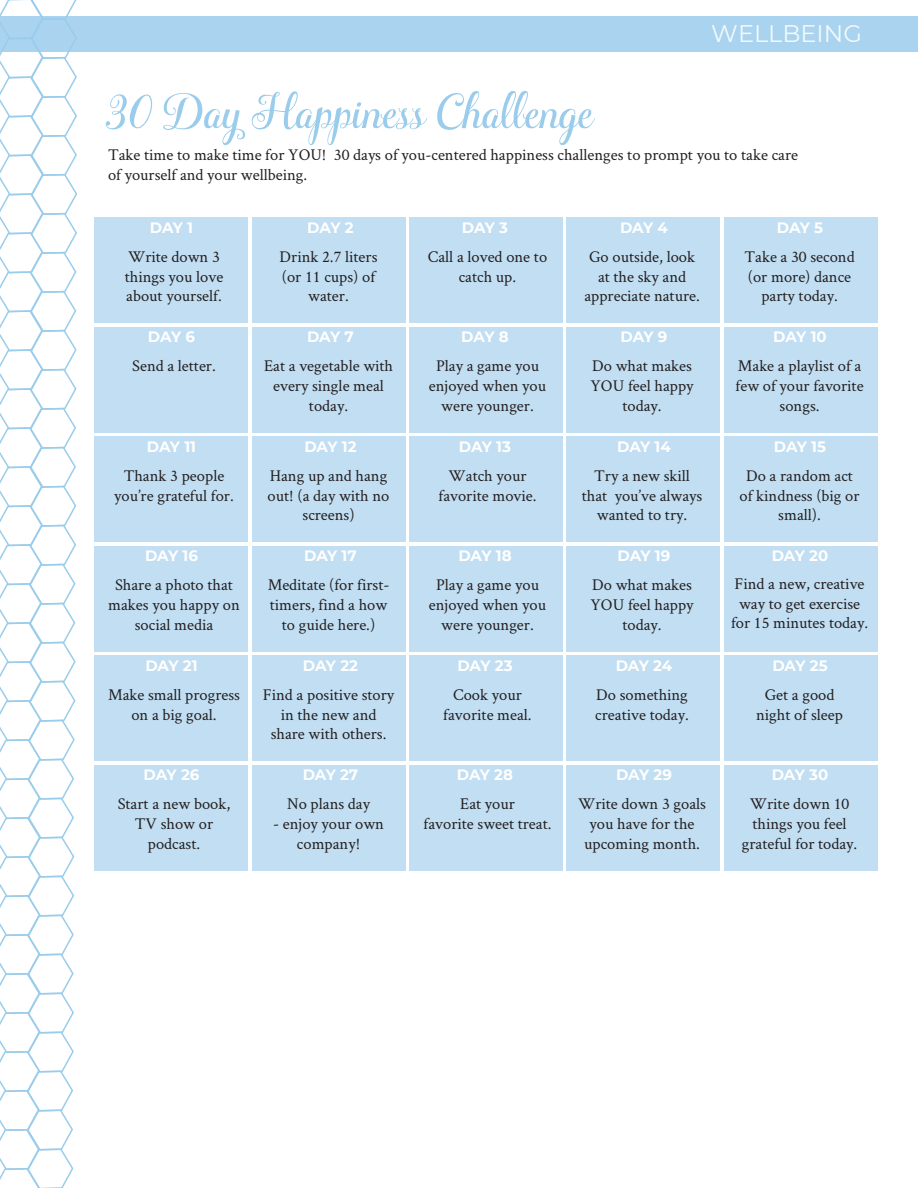
<style>
.page{position:relative;width:918px;height:1188px;background:#fff}
.page>*{position:absolute;margin:0;border:0;box-sizing:border-box;transform-origin:0 0}
.t1{font:54px "Ciao Bella";color:#9acceb}
.t2{font:24px "Montserrat";color:#fff}
.t3{font:16.5px/19.8px "Crimson Text";color:#231f20;text-align:center}
.t4{font:700 15px "Montserrat";letter-spacing:-.01em;color:#fff}
</style>
<div class="page">
<div style="left:0;top:16px;width:918px;height:36px;background:#a9d3ee"></div>
<svg style="left:0;top:0;width:77px;height:1188px"></svg>
<div style="left:94px;top:217px;width:154px;height:106px;background:#c1def2"></div>
<div style="left:94px;top:436px;width:154px;height:106px;background:#c1def2"></div>
<div style="left:94px;top:655px;width:154px;height:106px;background:#c1def2"></div>
<div style="left:94px;top:327px;width:154px;height:105px;background:#c1def2"></div>
<div style="left:94px;top:546px;width:154px;height:105px;background:#c1def2"></div>
<div style="left:94px;top:765px;width:154px;height:105px;background:#c1def2"></div>
<div style="left:409px;top:217px;width:154px;height:106px;background:#c1def2"></div>
<div style="left:409px;top:436px;width:154px;height:106px;background:#c1def2"></div>
<div style="left:409px;top:655px;width:154px;height:106px;background:#c1def2"></div>
<div style="left:409px;top:327px;width:154px;height:105px;background:#c1def2"></div>
<div style="left:409px;top:546px;width:154px;height:105px;background:#c1def2"></div>
<div style="left:409px;top:765px;width:154px;height:105px;background:#c1def2"></div>
<div style="left:252px;top:217px;width:154px;height:106px;background:#c1def2"></div>
<div style="left:252px;top:436px;width:154px;height:106px;background:#c1def2"></div>
<div style="left:252px;top:655px;width:154px;height:106px;background:#c1def2"></div>
<div style="left:252px;top:327px;width:154px;height:105px;background:#c1def2"></div>
<div style="left:252px;top:546px;width:154px;height:105px;background:#c1def2"></div>
<div style="left:252px;top:765px;width:154px;height:105px;background:#c1def2"></div>
<div style="left:566px;top:217px;width:154px;height:106px;background:#c1def2"></div>
<div style="left:566px;top:436px;width:154px;height:106px;background:#c1def2"></div>
<div style="left:566px;top:655px;width:154px;height:106px;background:#c1def2"></div>
<div style="left:566px;top:327px;width:154px;height:105px;background:#c1def2"></div>
<div style="left:566px;top:546px;width:154px;height:105px;background:#c1def2"></div>
<div style="left:566px;top:765px;width:154px;height:105px;background:#c1def2"></div>
<div style="left:724px;top:217px;width:154px;height:106px;background:#c1def2"></div>
<div style="left:724px;top:436px;width:154px;height:106px;background:#c1def2"></div>
<div style="left:724px;top:655px;width:154px;height:106px;background:#c1def2"></div>
<div style="left:724px;top:327px;width:154px;height:105px;background:#c1def2"></div>
<div style="left:724px;top:546px;width:154px;height:105px;background:#c1def2"></div>
<div style="left:724px;top:765px;width:154px;height:105px;background:#c1def2"></div>
<h2 class="t2" style="left:712px;top:17px;width:152px">WELLBEING</h2>
<p class="t1" style="left:107px;top:78px;width:487px">30 Day Happiness Challenge</p>
<p class="t3" style="left:108px;top:145px;width:692px;text-align:left">Take time to make time for YOU! 30 days of you-centered happiness challenges to prompt you to take care of yourself and your wellbeing.</p>
<p class="t4" style="left:150px;top:217px;width:45px">DAY 1</p>
<p class="t4" style="left:307px;top:217px;width:48px">DAY 2</p>
<p class="t4" style="left:462px;top:217px;width:48px">DAY 3</p>
<p class="t4" style="left:620px;top:217px;width:49px">DAY 4</p>
<p class="t4" style="left:777px;top:217px;width:48px">DAY 5</p>
<p class="t3" style="left:125px;top:246px;width:100px;text-align:left">Write down 3 things you love about yourself.</p>
<p class="t3" style="left:280px;top:246px;width:99px">Drink 2.7 liters</p>
<p class="t3" style="left:282px;top:266px;width:95px">(or 11 cups) of water.</p>
<p class="t3" style="left:428px;top:246px;width:121px">Call a loved one to catch up.</p>
<p class="t3" style="left:584px;top:246px;width:117px">Go outside, look at the sky and appreciate nature.</p>
<p class="t3" style="left:744px;top:246px;width:112px">Take a 30 second (or more) dance party today.</p>
<p class="t4" style="left:148px;top:326px;width:49px">DAY 6</p>
<p class="t4" style="left:307px;top:326px;width:48px">DAY 7</p>
<p class="t4" style="left:461px;top:326px;width:49px">DAY 8</p>
<p class="t4" style="left:620px;top:326px;width:49px">DAY 9</p>
<p class="t4" style="left:773px;top:326px;width:55px">DAY 10</p>
<p class="t3" style="left:132px;top:355px;width:85px">Send a letter.</p>
<p class="t3" style="left:264px;top:356px;width:131px">Eat a vegetable with every single meal today.</p>
<p class="t3" style="left:429px;top:356px;width:119px">Play a game you enjoyed when you were younger.</p>
<p class="t3" style="left:591px;top:356px;width:105px">Do what makes<br>YOU feel happy today.</p>
<p class="t3" style="left:736px;top:356px;width:130px">Make a playlist of a few of your favorite songs.</p>
<p class="t4" style="left:147px;top:436px;width:51px">DAY 11</p>
<p class="t4" style="left:304px;top:436px;width:54px">DAY 12</p>
<p class="t4" style="left:459px;top:436px;width:54px">DAY 13</p>
<p class="t4" style="left:617px;top:436px;width:55px">DAY 14</p>
<p class="t4" style="left:774px;top:436px;width:54px">DAY 15</p>
<p class="t3" style="left:114px;top:465px;width:121px">Thank 3 people you’re grateful for.</p>
<p class="t3" style="left:268px;top:465px;width:123px">Hang up and hang out! (a day with no screens)</p>
<p class="t3" style="left:449px;top:465px;width:79px">Watch your</p>
<p class="t3" style="left:439px;top:485px;width:100px">favorite movie.</p>
<p class="t3" style="left:582px;top:465px;width:122px">Try a new skill that you’ve always wanted to try.</p>
<p class="t3" style="left:740px;top:465px;width:122px">Do a random act of kindness (big or small).</p>
<p class="t4" style="left:145px;top:545px;width:54px">DAY 16</p>
<p class="t4" style="left:304px;top:545px;width:54px">DAY 17</p>
<p class="t4" style="left:458px;top:545px;width:55px">DAY 18</p>
<p class="t4" style="left:618px;top:545px;width:54px">DAY 19</p>
<p class="t4" style="left:772px;top:545px;width:58px">DAY 20</p>
<p class="t3" style="left:108px;top:574px;width:133px">Share a photo that makes you happy on social media</p>
<p class="t3" style="left:268px;top:575px;width:123px">Meditate (for first&shy;timers, find a how to guide here.)</p>
<p class="t3" style="left:429px;top:575px;width:119px">Play a game you enjoyed when you were younger.</p>
<p class="t3" style="left:591px;top:575px;width:105px">Do what makes<br>YOU feel happy today.</p>
<p class="t3" style="left:735px;top:573px;width:131px;text-align:left">Find a new, creative way to get exercise</p>
<p class="t3" style="left:731px;top:613px;width:139px">for 15 minutes today.</p>
<p class="t4" style="left:145px;top:655px;width:54px">DAY 21</p>
<p class="t4" style="left:303px;top:655px;width:57px">DAY 22</p>
<p class="t4" style="left:457px;top:655px;width:57px">DAY 23</p>
<p class="t4" style="left:616px;top:655px;width:58px">DAY 24</p>
<p class="t4" style="left:772px;top:655px;width:57px">DAY 25</p>
<p class="t3" style="left:108px;top:684px;width:134px">Make small progress on a big goal.</p>
<p class="t3" style="left:263px;top:684px;width:133px">Find a positive story in the new and share with others.</p>
<p class="t3" style="left:453px;top:684px;width:70px">Cook your</p>
<p class="t3" style="left:443px;top:704px;width:90px">favorite meal.</p>
<p class="t3" style="left:596px;top:684px;width:93px">Do something</p>
<p class="t3" style="left:595px;top:704px;width:95px">creative today.</p>
<p class="t3" style="left:765px;top:684px;width:71px">Get a good</p>
<p class="t3" style="left:756px;top:704px;width:88px">night of sleep</p>
<p class="t4" style="left:144px;top:764px;width:57px">DAY 26</p>
<p class="t4" style="left:303px;top:764px;width:57px">DAY 27</p>
<p class="t4" style="left:457px;top:764px;width:58px">DAY 28</p>
<p class="t4" style="left:616px;top:764px;width:57px">DAY 29</p>
<p class="t4" style="left:772px;top:764px;width:58px">DAY 30</p>
<p class="t3" style="left:118px;top:793px;width:114px">Start a new book,</p>
<p class="t3" style="left:135px;top:813px;width:80px">TV show or podcast.</p>
<p class="t3" style="left:287px;top:794px;width:84px">No plans day</p>
<p class="t3" style="left:273px;top:813px;width:112px">- enjoy your own company!</p>
<p class="t3" style="left:460px;top:794px;width:56px">Eat your</p>
<p class="t3" style="left:424px;top:813px;width:129px">favorite sweet treat.</p>
<p class="t3" style="left:578px;top:794px;width:130px">Write down 3 goals you have for the upcoming month.</p>
<p class="t3" style="left:742px;top:794px;width:117px">Write down 10 things you feel grateful for today.</p>
</div>
